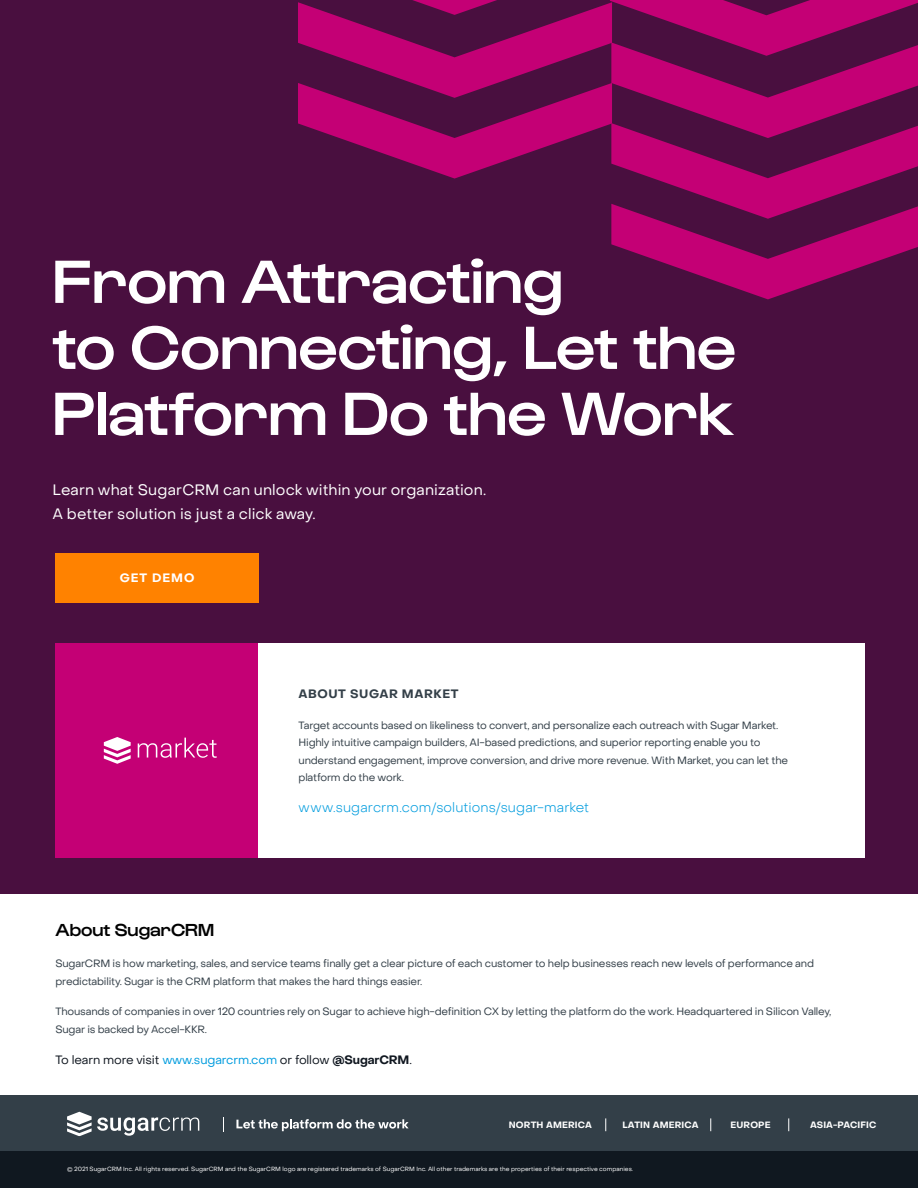
<style>
.page{position:relative;width:918px;height:1188px;background:#fff}
.page>*{position:absolute;margin:0;border:0;box-sizing:border-box;transform-origin:0 0}
.t1{font:500 63px/66px "Gustavo";color:#fff}
.t2{font:500 18px "Gustavo";color:#000}
.t3{font:15px/24px "Object Sans";letter-spacing:.005em;color:#fff}
.t4{font:300 13.5px "Object Sans";letter-spacing:.01em;color:#009cde}
.t5{font:12px "Object Sans";letter-spacing:-.01em;color:#111821}
.t6{font:700 12px "Object Sans";letter-spacing:.05em;color:#333f48}
.t7{font:700 12px "Object Sans";letter-spacing:.08em;color:#fff}
.t8{font:10.5px/17.4px "Object Sans";letter-spacing:-.02em;color:#333f48}
.t9{font:700 9.15px "Object Sans";letter-spacing:.02em;color:#fff}
.t10{font:700 9px "Object Sans";letter-spacing:.02em;color:#fff}
.t11{font:6px "Object Sans";color:#fff}
.s1{color:#009cde}
.s2{font-weight:700}
</style>
<div class="page">
<div style="left:0;top:0;width:918px;height:894px;background:#490f3f"></div>
<div style="left:257px;top:643px;width:608px;height:215px;background:#fff"></div>
<div style="left:56px;top:643px;width:202px;height:215px;background:#c40075"></div>
<svg style="left:104px;top:737px;width:27px;height:27px"></svg>
<svg style="left:138px;top:738px;width:79px;height:20px"></svg>
<div style="left:0;top:1095px;width:918px;height:57px;background:#333f48"></div>
<div style="left:0;top:1152px;width:918px;height:36px;background:#101820"></div>
<svg style="left:605px;top:1118px;width:1px;height:13px"></svg>
<svg style="left:710px;top:1118px;width:1px;height:13px"></svg>
<svg style="left:788px;top:1118px;width:1px;height:13px"></svg>
<svg style="left:67px;top:1112px;width:132px;height:24px"></svg>
<svg style="left:236px;top:1119px;width:173px;height:12px"></svg>
<div style="left:56px;top:553px;width:203px;height:49px;background:#ff8200"></div>
<svg style="left:298px;top:0;width:620px;height:299px"></svg>
<h1 class="t1" style="left:52px;top:254px;width:685px">From Attracting<br>to Connecting, Let the<br>Platform Do the Work</h1>
<h3 class="t3" style="left:52px;top:479px;width:435px">Learn what SugarCRM can unlock within your organization.<br>A better solution is just a click away.</h3>
<p class="t7" style="left:120px;top:573px;width:76px">GET DEMO</p>
<p class="t6" style="left:299px;top:689px;width:161px">ABOUT SUGAR MARKET</p>
<p class="t8" style="left:299px;top:717px;width:491px">Target accounts based on likeliness to convert, and personalize each outreach with Sugar Market.<br>Highly intuitive campaign builders, AI-based predictions, and superior reporting enable you to understand engagement, improve conversion, and drive more revenue. With Market, you can let the platform do the work.</p>
<p class="t4" style="left:299px;top:801px;width:292px">www.sugarcrm.com/solutions/sugar-market</p>
<h2 class="t2" style="left:56px;top:924px;width:160px">About SugarCRM</h2>
<p class="t8" style="left:56px;top:956px;width:760px">SugarCRM is how marketing, sales, and service teams finally get a clear picture of each customer to help businesses reach new levels of performance and predictability. Sugar is the CRM platform that makes the hard things easier.</p>
<p class="t8" style="left:56px;top:1004px;width:777px">Thousands of companies in over 120 countries rely on Sugar to achieve high-definition CX by letting the platform do the work. Headquartered in Silicon Valley,<br>Sugar is backed by Accel-KKR.</p>
<p class="t5" style="left:56px;top:1055px;width:358px">To learn more visit <span class="s1">www.sugarcrm.com</span> or follow <span class="s2">@SugarCRM</span>.</p>
<p class="t10" style="left:509px;top:1122px;width:85px">NORTH AMERICA</p>
<p class="t10" style="left:622px;top:1122px;width:78px">LATIN AMERICA</p>
<p class="t10" style="left:731px;top:1122px;width:42px">EUROPE</p>
<p class="t9" style="left:810px;top:1121px;width:68px">ASIA-PACIFIC</p>
<p class="t11" style="left:67px;top:1167px;width:568px">© 2021 SugarCRM Inc. All rights reserved. SugarCRM and the SugarCRM logo are registered trademarks of SugarCRM Inc. All other trademarks are the properties of their respective companies.</p>
</div>
